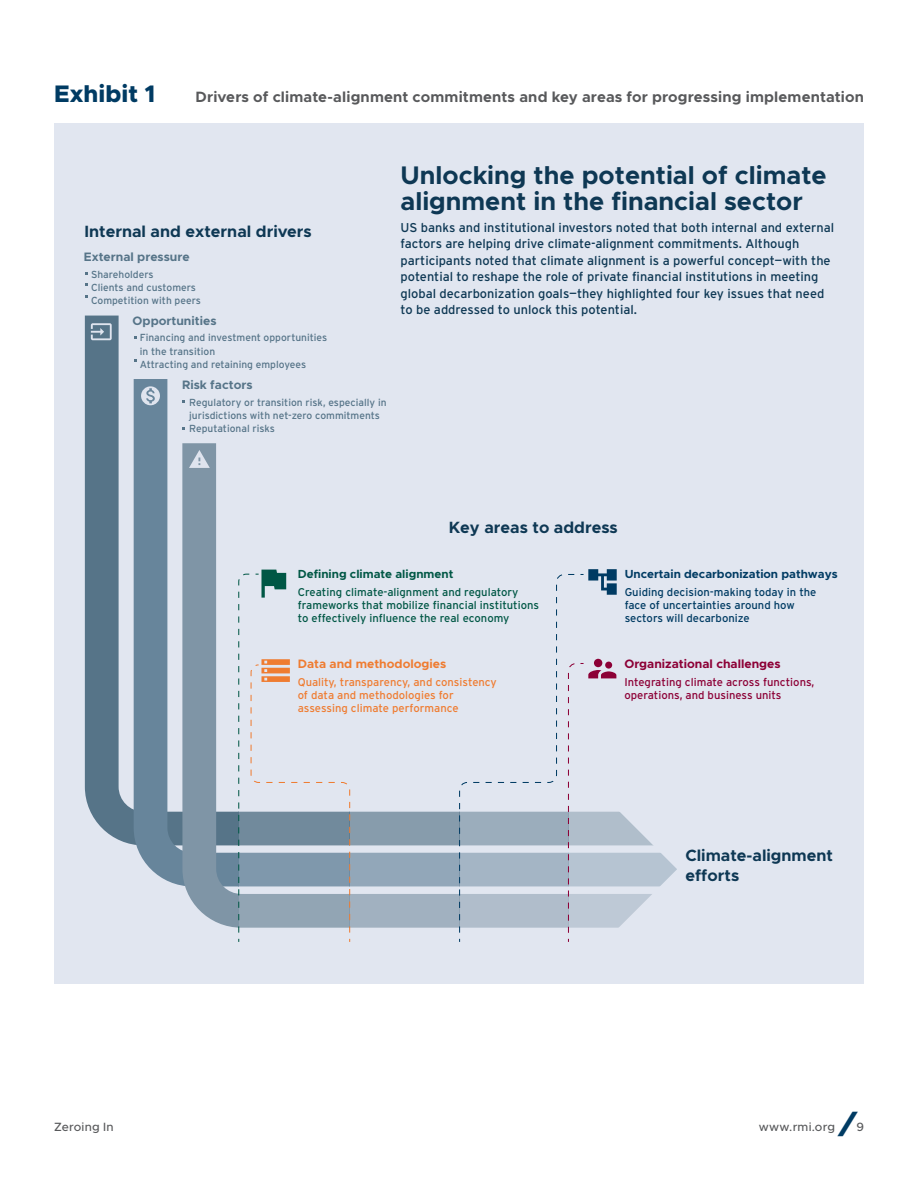
<style>
.page{position:relative;width:918px;height:1188px;background:#fff}
.page>*{position:absolute;margin:0;border:0;box-sizing:border-box;transform-origin:0 0}
.t1{font:italic 800 30px "Metropolis";color:#003b63}
.t2{font:700 25.5px/25.5px "Metropolis";color:#0e3854}
.t3{font:800 24px "Metropolis";letter-spacing:.005em;color:#003b63}
.t4{font:700 16.35px/19.6px "Metropolis";color:#0e3854}
.t5{font:700 15px "Metropolis";letter-spacing:.01em;color:#58595b}
.t6{font:12.75px/16.4px "Interstate";color:#0e3854}
.t7{font:700 12.3px "Metropolis";color:#567488}
.t8{font:700 12.3px "Metropolis";color:#8c0036}
.t9{font:700 12.3px "Metropolis";color:#ef7c31}
.t10{font:500 12px "Metropolis";letter-spacing:.02em;color:#58595b}
.t11{font:700 11.7px "Metropolis";color:#003b63}
.t12{font:700 11.7px "Metropolis";color:#005745}
.t13{font:11.25px/13.4px "Interstate";color:#005745}
.t14{font:11.25px/13.4px "Interstate";color:#ef7c31}
.t15{font:11.25px/13.4px "Interstate";color:#003b63}
.t16{font:11.25px/13.4px "Interstate";color:#8c0036}
.t17{font:10.2px/13.4px "Interstate";color:#567488}
</style>
<div class="page">
<div style="left:54px;top:123px;width:810px;height:861px;background:#e1e6f0"></div>
<svg style="left:85px;top:316px;width:52px;height:529px;fill:#567488"></svg>
<svg style="left:134px;top:379px;width:51px;height:507px;fill:#67859b"></svg>
<svg style="left:182px;top:443px;width:495px;height:499px"></svg>
<svg style="left:141px;top:386px;width:19px;height:19px"></svg>
<svg style="left:91px;top:323px;width:21px;height:17px"></svg>
<h3 class="t3" style="left:54px;top:78px;width:103px">Exhibit 1</h3>
<p class="t5" style="left:196px;top:87px;width:670px">Drivers of climate-alignment commitments and key areas for progressing implementation</p>
<p class="t4" style="left:84px;top:221px;width:229px">Internal and external drivers</p>
<p class="t7" style="left:84px;top:249px;width:107px">External pressure</p>
<p class="t17" style="left:91px;top:267px;width:111px">Shareholders<br>Clients and customers<br>Competition with peers</p>
<p class="t7" style="left:133px;top:313px;width:85px">Opportunities</p>
<p class="t17" style="left:140px;top:331px;width:189px">Financing and investment opportunities in the transition<br>Attracting and retaining employees</p>
<p class="t7" style="left:182px;top:377px;width:72px">Risk factors</p>
<p class="t17" style="left:189px;top:395px;width:199px">Regulatory or transition risk, especially in jurisdictions with net-zero commitments<br>Reputational risks</p>
<h2 class="t2" style="left:401px;top:163px;width:428px">Unlocking the potential of climate alignment in the financial sector</h2>
<p class="t6" style="left:401px;top:219px;width:435px">US banks and institutional investors noted that both internal and external factors are helping drive climate-alignment commitments. Although participants noted that climate alignment is a powerful concept—with the potential to reshape the role of private financial institutions in meeting global decarbonization goals—they highlighted four key issues that need to be addressed to unlock this potential.</p>
<p class="t4" style="left:449px;top:518px;width:170px">Key areas to address</p>
<p class="t12" style="left:298px;top:567px;width:157px">Defining climate alignment</p>
<p class="t13" style="left:298px;top:585px;width:243px">Creating climate-alignment and regulatory frameworks that mobilize financial institutions to effectively influence the real economy</p>
<p class="t9" style="left:298px;top:656px;width:150px">Data and methodologies</p>
<p class="t14" style="left:298px;top:675px;width:201px">Quality, transparency, and consistency of data and methodologies for assessing climate performance</p>
<p class="t11" style="left:625px;top:567px;width:214px">Uncertain decarbonization pathways</p>
<p class="t15" style="left:625px;top:585px;width:193px">Guiding decision-making today in the face of uncertainties around how sectors will decarbonize</p>
<p class="t8" style="left:624px;top:656px;width:158px">Organizational challenges</p>
<p class="t16" style="left:624px;top:675px;width:192px">Integrating climate across functions, operations, and business units</p>
<p class="t4" style="left:685px;top:846px;width:149px">Climate-alignment efforts</p>
<p class="t10" style="left:54px;top:1119px;width:61px">Zeroing In</p>
<p class="t10" style="left:759px;top:1119px;width:78px">www.rmi.org</p>
<h1 class="t1" style="left:839px;top:1105px;width:23px">/</h1>
<p class="t10" style="left:856px;top:1119px;width:9px">9</p>
</div>
